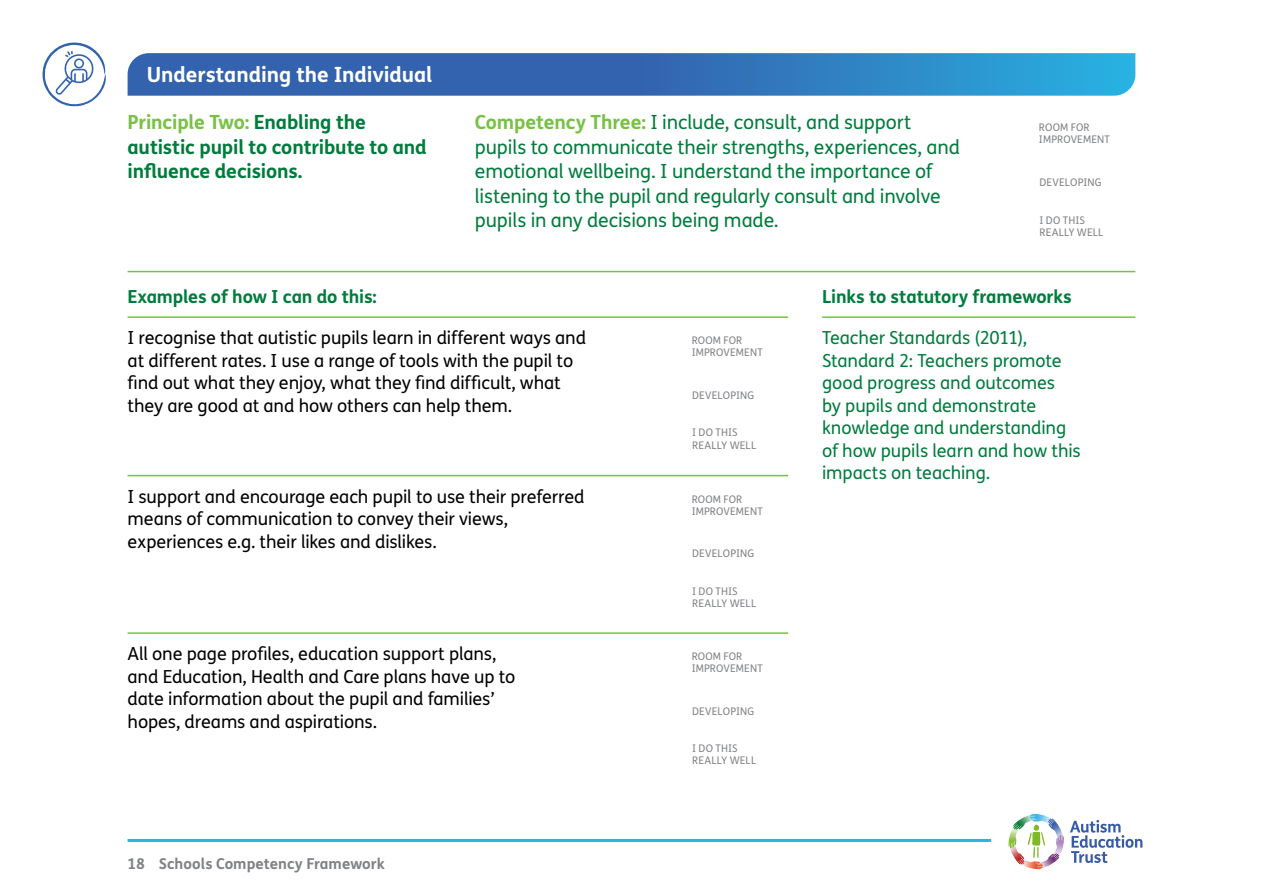
<style>
.page{position:relative;width:1263px;height:893px;background:#fff}
.page>*{position:absolute;margin:0;border:0;box-sizing:border-box;transform-origin:0 0}
.AET_-_section_header{font:700 21px "FS Me";letter-spacing:-.005em;color:#fff}
.AET_S_C_header{font:19.5px/24.3px "FS Me";letter-spacing:-.01em;color:#007c3d}
.AET_principles_heade{font:700 19.5px/24.3px "FS Me";letter-spacing:-.01em;color:#007c3d}
.AET_body_12pt{font:18px/22.5px "FS Me";letter-spacing:-.005em;color:#000}
.AET_body_12pt-2{font:18px/22.5px "FS Me";letter-spacing:-.005em;color:#007c3d}
.AET_body_12pt-3{font:700 18px "FS Me";letter-spacing:-.005em;color:#007c3d}
.t1{font:700 15px "FS Me";color:#808285}
.AET_form_8pt{font:10.5px/12.1px "FS Me";letter-spacing:.015em;color:#808285}
.s1{color:#78c143}
.s2{font-weight:700;color:#78c143}
</style>
<div class="page">
<svg style="left:128px;top:53px;width:1007px;height:43px;background:#3378bb"></svg>
<svg style="left:1070px;top:820px;width:72px;height:43px"></svg>
<svg style="left:1008px;top:814px;width:52px;height:55px"></svg>
<hr style="left:128px;top:839px;width:863px;height:3px;background:#28b5e4">
<svg style="left:42px;top:42px;width:64px;height:64px"></svg>
<hr style="left:128px;top:316px;width:660px;height:2px;background:#78c143">
<hr style="left:822px;top:316px;width:313px;height:2px;background:#78c143">
<hr style="left:128px;top:475px;width:660px;height:1px;background:#78c143">
<hr style="left:128px;top:271px;width:1007px;height:1px;background:#78c143">
<hr style="left:128px;top:632px;width:660px;height:2px;background:#78c143">
<p class="AET_-_section_header" style="left:147px;top:59px;width:287px">Understanding the Individual</p>
<p class="AET_principles_heade" style="left:128px;top:109px;width:301px"><span class="s1">Principle Two:</span> Enabling the autistic pupil to contribute to and influence decisions.</p>
<p class="AET_S_C_header" style="left:475px;top:110px;width:487px"><span class="s2">Competency Three:</span> I include, consult, and support pupils to communicate their strengths, experiences, and emotional wellbeing. I understand the importance of listening to the pupil and regularly consult and involve pupils in any decisions being made.</p>
<p class="AET_form_8pt" style="left:1039px;top:122px;width:73px">ROOM FOR<br>IMPROVEMENT</p>
<p class="AET_form_8pt" style="left:1039px;top:176px;width:64px">DEVELOPING</p>
<p class="AET_form_8pt" style="left:1039px;top:214px;width:66px">I DO THIS<br>REALLY WELL</p>
<p class="AET_body_12pt-3" style="left:128px;top:283px;width:251px">Examples of how I can do this:</p>
<p class="AET_body_12pt" style="left:128px;top:326px;width:460px">I recognise that autistic pupils learn in different ways and at different rates. I use a range of tools with the pupil to find out what they enjoy, what they find difficult, what they are good at and how others can help them.</p>
<p class="AET_form_8pt" style="left:692px;top:334px;width:73px">ROOM FOR<br>IMPROVEMENT</p>
<p class="AET_form_8pt" style="left:692px;top:389px;width:64px">DEVELOPING</p>
<p class="AET_form_8pt" style="left:692px;top:426px;width:66px">I DO THIS<br>REALLY WELL</p>
<p class="AET_body_12pt" style="left:128px;top:485px;width:459px">I support and encourage each pupil to use their preferred means of communication to convey their views, experiences e.g. their likes and dislikes.</p>
<p class="AET_form_8pt" style="left:692px;top:493px;width:73px">ROOM FOR<br>IMPROVEMENT</p>
<p class="AET_form_8pt" style="left:692px;top:547px;width:64px">DEVELOPING</p>
<p class="AET_form_8pt" style="left:692px;top:585px;width:66px">I DO THIS<br>REALLY WELL</p>
<p class="AET_body_12pt" style="left:128px;top:642px;width:389px">All one page profiles, education support plans, and Education, Health and Care plans have up to date information about the pupil and families’ hopes, dreams and aspirations.</p>
<p class="AET_form_8pt" style="left:692px;top:650px;width:73px">ROOM FOR<br>IMPROVEMENT</p>
<p class="AET_form_8pt" style="left:692px;top:705px;width:64px">DEVELOPING</p>
<p class="AET_form_8pt" style="left:692px;top:742px;width:66px">I DO THIS<br>REALLY WELL</p>
<p class="t1" style="left:128px;top:852px;width:259px">18 Schools Competency Framework</p>
<p class="AET_body_12pt-3" style="left:822px;top:283px;width:251px">Links to statutory frameworks</p>
<p class="AET_body_12pt-2" style="left:822px;top:326px;width:260px">Teacher Standards (2011),<br>Standard 2: Teachers promote good progress and outcomes<br>by pupils and demonstrate knowledge and understanding of how pupils learn and how this impacts on teaching.</p>
</div>
